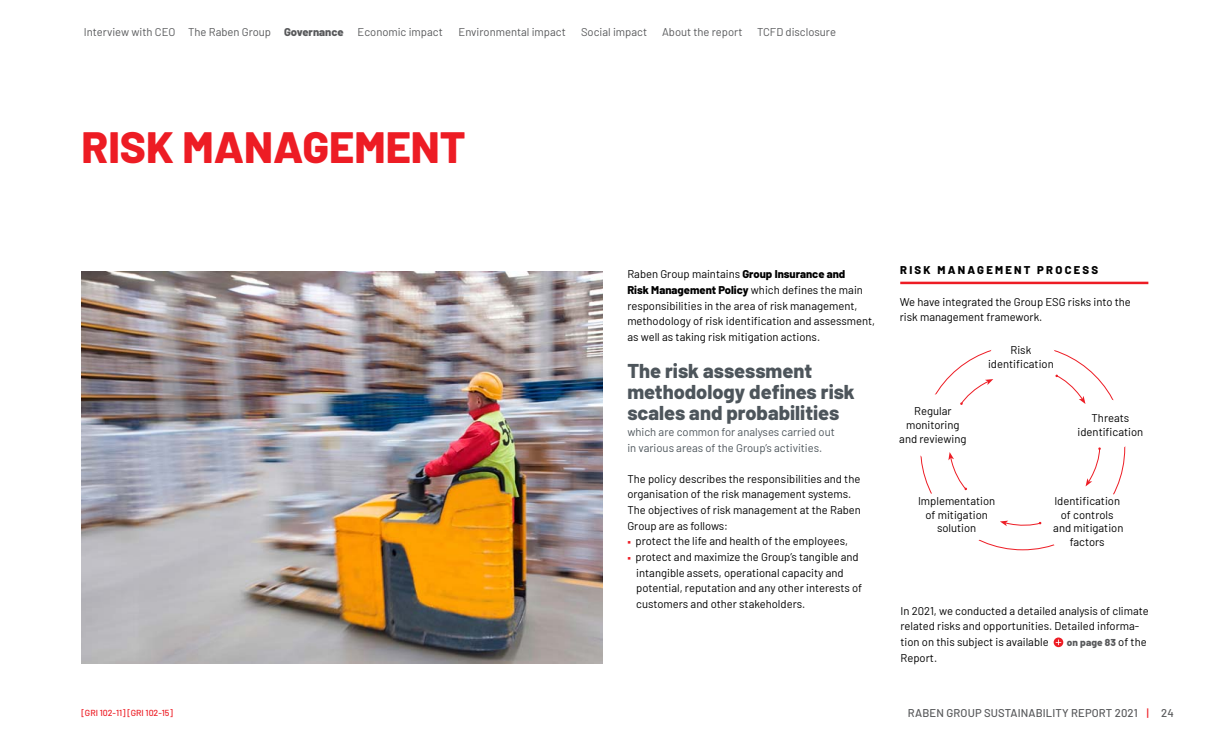
<style>
.page{position:relative;width:1230px;height:745px;background:#fff}
.page>*{position:absolute;margin:0;border:0;box-sizing:border-box;transform-origin:0 0}
.t1{font:800 43.75px "Barlow";color:#ed1c24}
.t2{font:800 20px/21.2px "Barlow";color:#4d555b}
.t3{font:11.25px/15.6px "Barlow";color:#000;text-align:center}
.t4{font:11.25px "Barlow";color:#58595b}
.t5{font:11.25px/15.6px "Barlow";color:#4d555b}
.t6{font:500 11.25px "Barlow";letter-spacing:.01em;color:#58595b}
.t7{font:800 11.25px "Barlow";letter-spacing:.2em;color:#000}
.t8{font:800 10px "Barlow";letter-spacing:.01em;color:#58595b}
.t9{font:500 8.75px "Barlow";color:#ed1c24}
.s1{font-weight:800}
.s2{font-family:"Garamond Premr Pro";color:#ed1c24}
.s3{font-weight:400;font-size:11.25px;color:#000}
.s4{color:#ed1c24}
</style>
<div class="page">
<svg style="left:960px;top:379px;width:33px;height:26px"></svg>
<svg style="left:948px;top:452px;width:19px;height:38px"></svg>
<svg style="left:1085px;top:447px;width:16px;height:39px"></svg>
<svg style="left:1055px;top:374px;width:30px;height:30px"></svg>
<svg style="left:1000px;top:520px;width:41px;height:6px"></svg>
<hr style="left:900px;top:281px;width:248px;height:3px;background:#ed1c24">
<svg style="left:1053px;top:637px;width:10px;height:9px"></svg>
<svg style="left:1055px;top:639px;width:6px;height:5px"></svg>
<img style="left:81px;top:271px;width:521px;height:392px">
<p class="t4" style="left:84px;top:24px;width:189px">Interview with CEO The Raben Group</p>
<p class="t4" style="left:581px;top:24px;width:68px">Social impact</p>
<p class="t4" style="left:284px;top:24px;width:160px"><span class="s1">Governance</span> Economic impact</p>
<p class="t4" style="left:458px;top:24px;width:109px">Environmental impact</p>
<p class="t4" style="left:662px;top:24px;width:82px">About the report</p>
<p class="t4" style="left:757px;top:24px;width:80px">TCFD disclosure</p>
<h1 class="t1" style="left:81px;top:119px;width:386px">RISK MANAGEMENT</h1>
<p class="t9" style="left:81px;top:707px;width:93px">[GRI 102-11] [GRI 102-15]</p>
<p class="t3" style="left:627px;top:266px;width:249px;text-align:left">Raben Group maintains <span class="s1">Group Insurance and<br>Risk Management Policy</span> which defines the main responsibilities in the area of risk management, methodology of risk identification and assessment, as well as taking risk mitigation actions.</p>
<h2 class="t2" style="left:627px;top:359px;width:229px">The risk assessment methodology defines risk scales and probabilities</h2>
<p class="t5" style="left:627px;top:423px;width:209px">which are common for analyses carried out in various areas of the Group’s activities.</p>
<p class="t3" style="left:627px;top:470px;width:235px;text-align:left">The policy describes the responsibilities and the organisation of the risk management systems.<br>The objectives of risk management at the Raben Group are as follows:</p>
<p class="t3" style="left:627px;top:532px;width:222px"><span class="s2">■</span> protect the life and health of the employees,</p>
<p class="t3" style="left:636px;top:548px;width:227px;text-align:left;text-indent:-9px"><span class="s2">■</span> protect and maximize the Group’s tangible and intangible assets, operational capacity and potential, reputation and any other interests of customers and other stakeholders.</p>
<p class="t7" style="left:900px;top:262px;width:199px">RISK MANAGEMENT PROCESS</p>
<p class="t3" style="left:899px;top:293px;width:233px;text-align:left">We have integrated the Group ESG risks into the risk management framework.</p>
<p class="t3" style="left:988px;top:342px;width:67px;line-height:13.8px">Risk identification</p>
<p class="t3" style="left:899px;top:403px;width:69px;line-height:13.8px">Regular monitoring and reviewing</p>
<p class="t3" style="left:1077px;top:411px;width:67px;line-height:13.8px">Threats identification</p>
<p class="t3" style="left:918px;top:493px;width:79px;line-height:13.8px">Implementation of mitigation solution</p>
<p class="t3" style="left:1053px;top:493px;width:72px;line-height:13.8px">Identification of controls and mitigation factors</p>
<p class="t3" style="left:900px;top:602px;width:250px;text-align:left">In 2021, we conducted a detailed analysis of climate related risks and opportunities. Detailed informa&shy;tion on this subject is available</p>
<p class="t8" style="left:1066px;top:635px;width:81px">on page 83 <span class="s3">of the</span></p>
<p class="t3" style="left:900px;top:649px;width:38px">Report.</p>
<p class="t6" style="left:908px;top:705px;width:267px">RABEN GROUP SUSTAINABILITY REPORT 2021 <span class="s4">|</span> 24</p>
</div>
